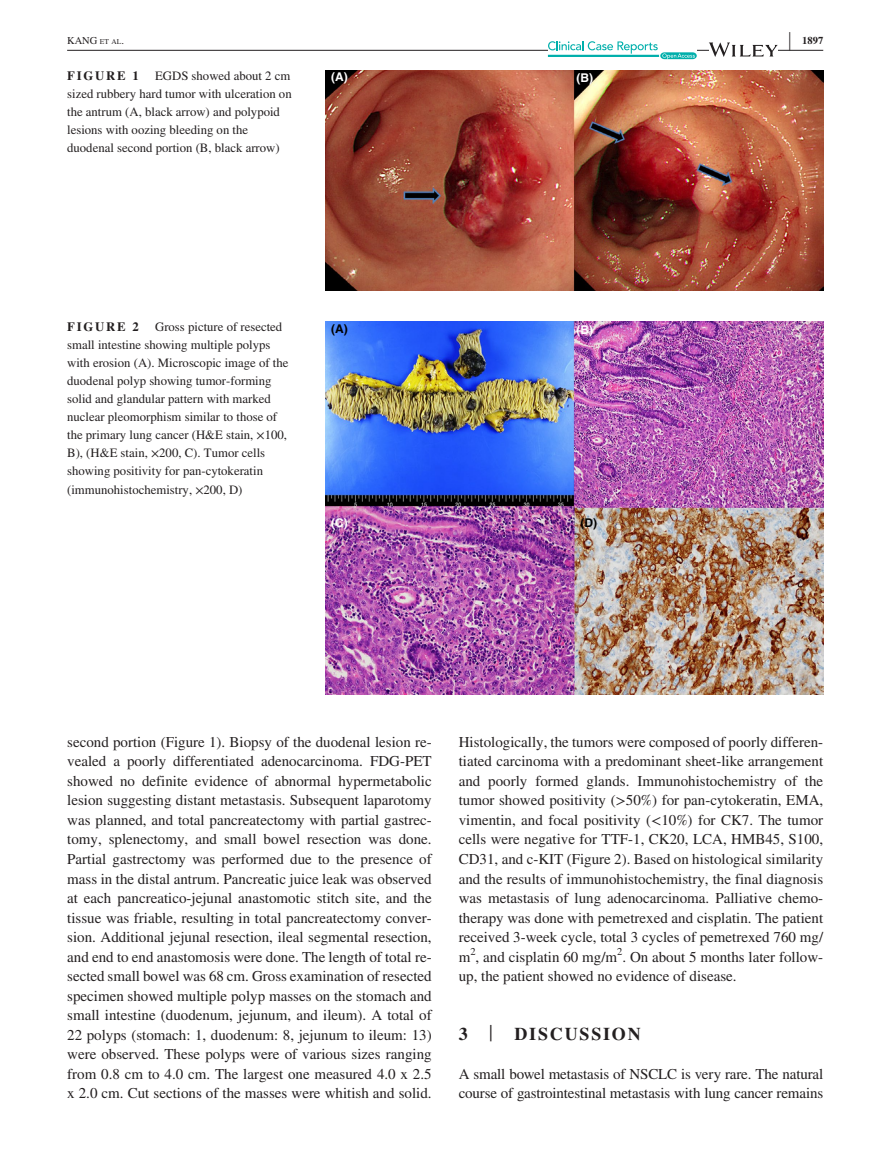
<style>
.page{position:relative;width:893px;height:1174px;background:#fff}
.page>*{position:absolute;margin:0;border:0;box-sizing:border-box;transform-origin:0 0}
.t1{font:700 25.95px "STIX";color:#231f20;scale:.36 1}
.t2{font:700 18px "STIX";letter-spacing:.1em;color:#231f20}
.t3{font:15px/19.5px "STIX";color:#231f20;text-align:justify}
.t4{font:12.75px/18px "STIX";color:#231f20}
.t5{font:700 12.75px "STIX";letter-spacing:.14em;color:#231f20}
.t6{font:700 12px "Helvetica";color:#fff}
.t7{font:700 12px "Helvetica";color:#000}
.t8{font:10.5px "STIX";color:#231f20}
.t9{font:700 10.5px "STIX";color:#231f20}
.t10{font:10.5px "STIX";color:#231f20}
.s1{font-size:7.35px}
.s2{font-weight:400;font-size:23.7px}
</style>
<div class="page">
<hr style="left:67px;top:50px;width:756px;height:1px;background:#231f20">
<svg style="left:548px;top:41px;width:149px;height:18px"></svg>
<svg style="left:709px;top:42px;width:69px;height:15px"></svg>
<img style="left:326px;top:70px;width:497px;height:221px">
<img style="left:326px;top:322px;width:497px;height:373px">
<h1 class="t1" style="left:789px;top:26px;width:7px">|</h1>
<p class="t8" style="left:67px;top:33px;width:58px">KANG <span class="s1">et al</span>.</p>
<p class="t9" style="left:802px;top:34px;width:22px">1897</p>
<p class="t5" style="left:67px;top:68px;width:73px">FIGURE 1</p>
<p class="t4" style="left:67px;top:67px;width:226px;text-indent:88px">EGDS showed about 2 cm sized rubbery hard tumor with ulceration on the antrum (A, black arrow) and polypoid lesions with oozing bleeding on the duodenal second portion (B, black arrow)</p>
<p class="t6" style="left:331px;top:70px;width:18px">(A)</p>
<p class="t6" style="left:576px;top:70px;width:18px">(B)</p>
<p class="t5" style="left:67px;top:319px;width:73px">FIGURE 2</p>
<p class="t4" style="left:67px;top:319px;width:223px;text-indent:88px">Gross picture of resected small intestine showing multiple polyps with erosion (A). Microscopic image of the duodenal polyp showing tumor-forming solid and glandular pattern with marked nuclear pleomorphism similar to those of the primary lung cancer (H&amp;E stain, ×100, B), (H&amp;E stain, ×200, C). Tumor cells showing positivity for pan-cytokeratin (immunohistochemistry, ×200, D)</p>
<p class="t7" style="left:331px;top:322px;width:18px">(A)</p>
<p class="t6" style="left:576px;top:322px;width:18px">(B)</p>
<p class="t6" style="left:331px;top:515px;width:18px">(C)</p>
<p class="t7" style="left:580px;top:516px;width:18px">(D)</p>
<p class="t3" style="left:67px;top:733px;width:366px">second portion (Figure 1). Biopsy of the duodenal lesion re&shy;vealed a poorly differentiated adenocarcinoma. FDG-PET showed no definite evidence of abnormal hypermetabolic lesion suggesting distant metastasis. Subsequent laparotomy was planned, and total pancreatectomy with partial gastrec&shy;tomy, splenectomy, and small bowel resection was done.<br>Partial gastrectomy was performed due to the presence of mass in the distal antrum. Pancreatic juice leak was observed at each pancreatico-jejunal anastomotic stitch site, and the tissue was friable, resulting in total pancreatectomy conver&shy;sion. Additional jejunal resection, ileal segmental resection, and end to end anastomosis were done. The length of total re&shy;sected small bowel was 68 cm. Gross examination of resected specimen showed multiple polyp masses on the stomach and small intestine (duodenum, jejunum, and ileum). A total of 22 polyps (stomach: 1, duodenum: 8, jejunum to ileum: 13) were observed. These polyps were of various sizes ranging from 0.8 cm to 4.0 cm. The largest one measured 4.0 x 2.5 x 2.0 cm. Cut sections of the masses were whitish and solid.</p>
<p class="t3" style="left:459px;top:733px;width:366px">Histologically, the tumors were composed of poorly differen&shy;tiated carcinoma with a predominant sheet-like arrangement and poorly formed glands. Immunohistochemistry of the tumor showed positivity (&gt;50%) for pan-cytokeratin, EMA, vimentin, and focal positivity (&lt;10%) for CK7. The tumor cells were negative for TTF-1, CK20, LCA, HMB45, S100, CD31, and c-KIT (Figure 2). Based on histological similarity and the results of immunohistochemistry, the final diagnosis was metastasis of lung adenocarcinoma. Palliative chemo&shy;therapy was done with pemetrexed and cisplatin. The patient received 3-week cycle, total 3 cycles of pemetrexed 760 mg/ m , and cisplatin 60 mg/m . On about 5 months later follow-</p>
<p class="t10" style="left:470px;top:944px;width:7px">2</p>
<p class="t10" style="left:617px;top:944px;width:7px">2</p>
<p class="t3" style="left:459px;top:967px;width:279px">up, the patient showed no evidence of disease.</p>
<p class="t2" style="left:459px;top:1022px;width:184px">3 <span class="s2">|</span> DISCUSSION</p>
<p class="t3" style="left:459px;top:1064px;width:366px">A small bowel metastasis of NSCLC is very rare. The natural course of gastrointestinal metastasis with lung cancer remains</p>
</div>
